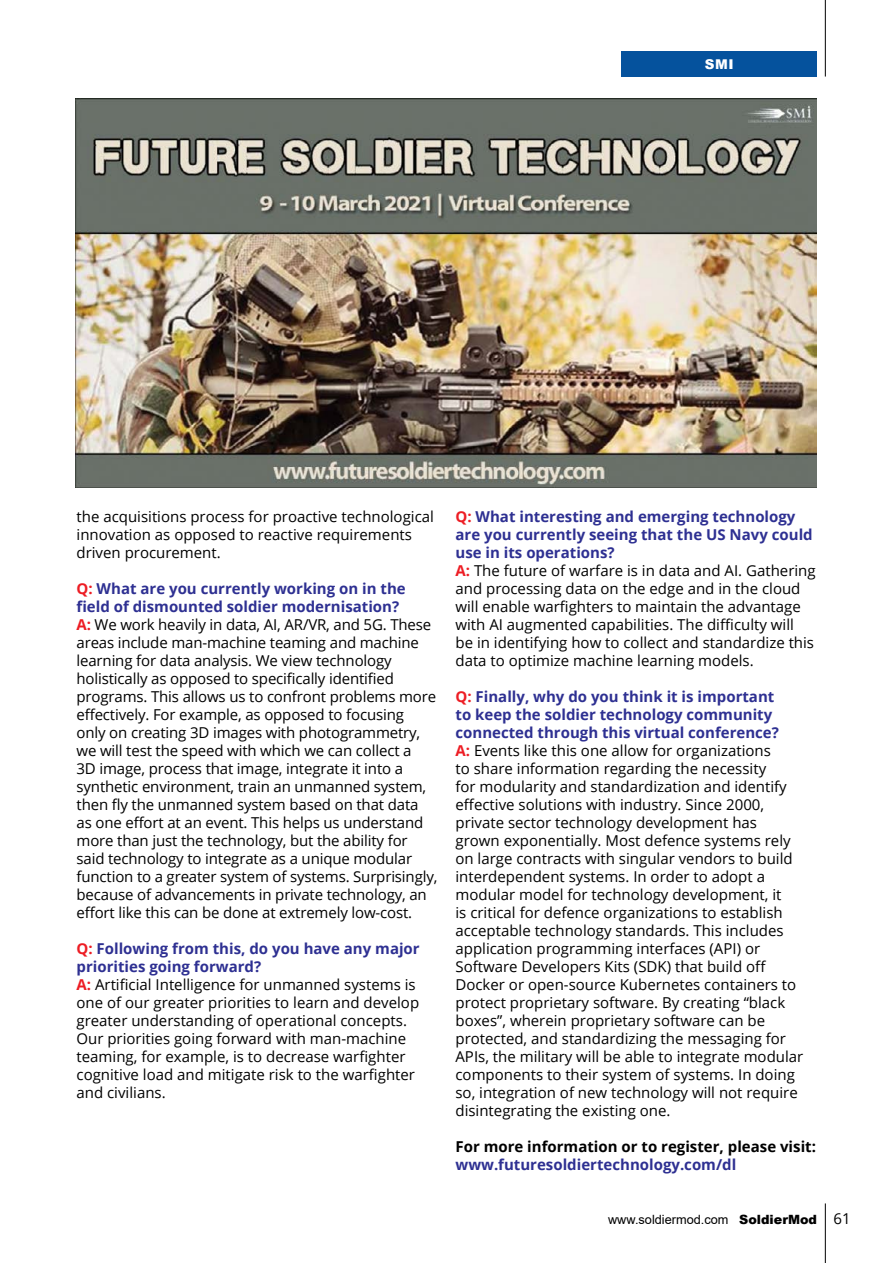
<style>
.page{position:relative;width:893px;height:1263px;background:#fff}
.page>*{position:absolute;margin:0;border:0;box-sizing:border-box;transform-origin:0 0}
.t1{font:15px/18px "Open Sans";color:#000}
.t2{font:700 15px "Open Sans";color:#000}
.t3{font:700 15px "Open Sans";color:#2e3092}
.t4{font:900 13.5px "Arial";color:#fff}
.t5{font:12.75px "Arial";color:#000}
.s1{font-weight:700;color:#ed1d24}
.s2{font-weight:700;color:#2e3092}
.s3{font-weight:900}
.s4{font-family:"Open Sans";font-size:15px}
</style>
<div class="page">
<hr style="left:825px;top:0;width:1px;height:77px;background:#000">
<hr style="left:825px;top:1203px;width:1px;height:60px;background:#000">
<div style="left:621px;top:51px;width:196px;height:26px;background:#05529d"></div>
<img style="left:76px;top:99px;width:740px;height:389px">
<p class="t4" style="left:705px;top:54px;width:30px">SMI</p>
<p class="t1" style="left:77px;top:507px;width:359px">the acquisitions process for proactive technological innovation as opposed to reactive requirements driven procurement.</p>
<p class="t1" style="left:77px;top:579px;width:362px"><span class="s1">Q:</span> <span class="s2">What are you currently working on in the field of dismounted soldier modernisation?<br></span><span class="s1">A:</span> We work heavily in data, AI, AR/VR, and 5G. These areas include man-machine teaming and machine learning for data analysis. We view technology holistically as opposed to specifically identified programs. This allows us to confront problems more effectively. For example, as opposed to focusing<br>only on creating 3D images with photogrammetry, we will test the speed with which we can collect a<br>3D image, process that image, integrate it into a synthetic environment, train an unmanned system, then fly the unmanned system based on that data as one effort at an event. This helps us understand more than just the technology, but the ability for said technology to integrate as a unique modular function to a greater system of systems. Surprisingly, because of advancements in private technology, an effort like this can be done at extremely low-cost.</p>
<p class="t1" style="left:77px;top:939px;width:345px"><span class="s1">Q:</span> <span class="s2">Following from this, do you have any major priorities going forward?<br></span><span class="s1">A:</span> Artificial Intelligence for unmanned systems is one of our greater priorities to learn and develop greater understanding of operational concepts.<br>Our priorities going forward with man-machine teaming, for example, is to decrease warfighter cognitive load and mitigate risk to the warfighter and civilians.</p>
<p class="t1" style="left:455px;top:507px;width:362px"><span class="s1">Q:</span> <span class="s2">What interesting and emerging technology are you currently seeing that the US Navy could use in its operations?<br></span><span class="s1">A:</span> The future of warfare is in data and AI. Gathering and processing data on the edge and in the cloud will enable warfighters to maintain the advantage with AI augmented capabilities. The difficulty will<br>be in identifying how to collect and standardize this data to optimize machine learning models.</p>
<p class="t1" style="left:455px;top:687px;width:349px"><span class="s1">Q:</span> <span class="s2">Finally, why do you think it is important<br>to keep the soldier technology community connected through this virtual conference?<br></span><span class="s1">A:</span> Events like this one allow for organizations<br>to share information regarding the necessity<br>for modularity and standardization and identify effective solutions with industry. Since 2000, private sector technology development has grown exponentially. Most defence systems rely on large contracts with singular vendors to build interdependent systems. In order to adopt a modular model for technology development, it<br>is critical for defence organizations to establish acceptable technology standards. This includes application programming interfaces (API) or Software Developers Kits (SDK) that build off Docker or open-source Kubernetes containers to protect proprietary software. By creating “black boxes”, wherein proprietary software can be protected, and standardizing the messaging for APIs, the military will be able to integrate modular components to their system of systems. In doing so, integration of new technology will not require disintegrating the existing one.</p>
<p class="t2" style="left:455px;top:1136px;width:362px">For more information or to register, please visit:</p>
<p class="t3" style="left:455px;top:1154px;width:282px">www.futuresoldiertechnology.com/dl</p>
<p class="t5" style="left:608px;top:1211px;width:244px">www.soldiermod.com <span class="s3">SoldierMod</span> <span class="s4">61</span></p>
</div>
